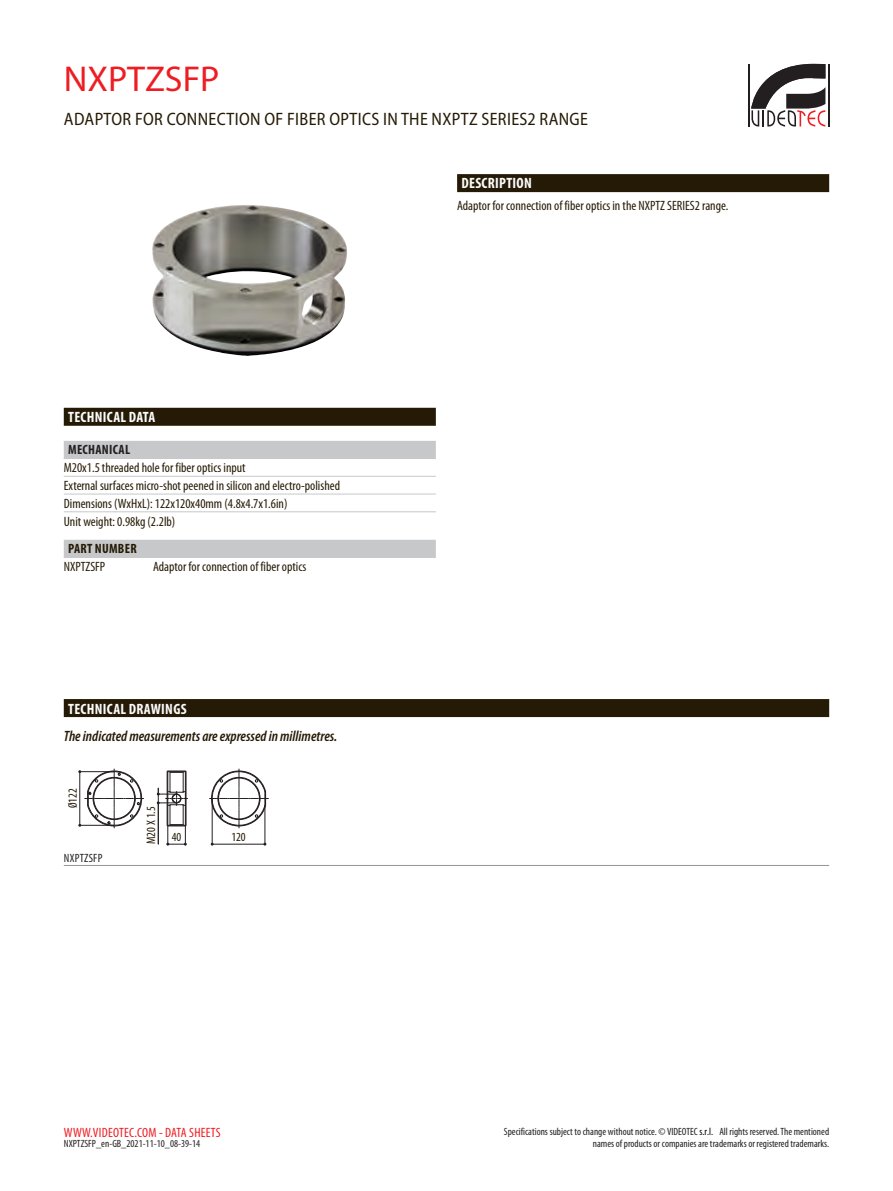
<style>
.page{position:relative;width:893px;height:1191px;background:#fff}
.page>*{position:absolute;margin:0;border:0;box-sizing:border-box;transform-origin:0 0}
.t1{font:36px "Myriad Pro";color:#ee1d23}
.t2{font:semi-condensed 18px "Myriad Pro";letter-spacing:.02em;color:#251a05}
.t3{font:italic 600 condensed 15px "Myriad Pro";color:#251a05}
.t4{font:700 condensed 15px "Myriad Pro";letter-spacing:.02em;color:#fcfcfc}
.t5{font:condensed 13.5px/17.7px "Myriad Pro";color:#251a05}
.t6{font:condensed 13.5px "Myriad Pro";letter-spacing:.02em;color:#ee1d23}
.t7{font:700 condensed 13.5px "Myriad Pro";letter-spacing:.02em;color:#231f20}
.t8{font:700 condensed 13.5px "Myriad Pro";letter-spacing:.02em;color:#251a05}
.t9{font:condensed 12.45px "Myriad Pro";color:#251a05}
.t10{font:condensed 12px "Myriad Pro";letter-spacing:.02em;color:#231f20}
.t11{font:condensed 10.5px/12.6px "Myriad Pro";color:#231f20;text-align:right}
.s1{color:#000}
</style>
<div class="page">
<hr style="left:748px;top:64px;width:2px;height:62px;background:#231f20">
<hr style="left:828px;top:64px;width:1px;height:62px;background:#231f20">
<svg style="left:751px;top:64px;width:74px;height:63px"></svg>
<img style="left:152px;top:205px;width:195px;height:151px">
<div style="left:457px;top:174px;width:372px;height:18px;background:#251a05"></div>
<div style="left:64px;top:408px;width:372px;height:18px;background:#251a05"></div>
<div style="left:64px;top:441px;width:372px;height:18px;background:#c7c8ca"></div>
<hr style="left:64px;top:476px;width:372px;height:1px;background:#c7c8ca">
<hr style="left:64px;top:494px;width:372px;height:1px;background:#c7c8ca">
<hr style="left:64px;top:511px;width:372px;height:1px;background:#c7c8ca">
<div style="left:64px;top:540px;width:372px;height:18px;background:#c7c8ca"></div>
<div style="left:64px;top:699px;width:765px;height:18px;background:#251a05"></div>
<hr style="left:212px;top:844px;width:53px;height:1px;background:#231f20">
<hr style="left:212px;top:798px;width:1px;height:46px;background:#231f20">
<hr style="left:265px;top:805px;width:1px;height:39px;background:#231f20">
<svg style="left:209px;top:768px;width:59px;height:60px"></svg>
<svg style="left:78px;top:768px;width:66px;height:60px"></svg>
<svg style="left:157px;top:770px;width:31px;height:75px"></svg>
<hr style="left:64px;top:865px;width:765px;height:1px;background:#939598">
<h1 class="t1" style="left:64px;top:59px;width:157px">NXPTZSFP</h1>
<h2 class="t2" style="left:64px;top:109px;width:526px">ADAPTOR FOR CONNECTION OF FIBER OPTICS IN THE NXPTZ SERIES2 RANGE</h2>
<p class="t4" style="left:68px;top:408px;width:89px">TECHNICAL DATA</p>
<p class="t7" style="left:68px;top:442px;width:63px">MECHANICAL</p>
<p class="t5" style="left:64px;top:459px;width:278px">M20x1.5 threaded hole for fiber optics input<br>External surfaces micro-shot peened in silicon and electro-polished Dimensions (WxHxL): 122x120x40mm (4.8x4.7x1.6in)<br>Unit weight: 0.98kg (2.2lb)</p>
<p class="t8" style="left:68px;top:541px;width:70px">PART NUMBER</p>
<p class="t5" style="left:64px;top:557px;width:43px">NXPTZSFP</p>
<p class="t5" style="left:153px;top:557px;width:155px">Adaptor for connection of fiber optics</p>
<p class="t4" style="left:68px;top:700px;width:120px">TECHNICAL DRAWINGS</p>
<p class="t3" style="left:64px;top:728px;width:275px">The indicated measurements are expressed in millimetres.</p>
<p class="t9" style="left:65px;top:808px;width:21px;rotate:-90deg">Ø122</p>
<p class="t10" style="left:64px;top:851px;width:40px">NXPTZSFP</p>
<p class="t9" style="left:144px;top:844px;width:39px;rotate:-90deg">M20 X 1.5</p>
<p class="t9" style="left:172px;top:829px;width:11px">40</p>
<p class="t9" style="left:231px;top:829px;width:16px">120</p>
<p class="t4" style="left:461px;top:175px;width:72px">DESCRIPTION</p>
<p class="t5" style="left:457px;top:197px;width:273px">Adaptor for connection of fiber optics in the NXPTZ SERIES2 range.</p>
<p class="t6" style="left:64px;top:1124px;width:158px">WWW.VIDEOTEC.COM - DATA SHEETS</p>
<p class="t11" style="left:504px;top:1124px;width:211px">Specifications subject to change without notice. © VIDEOTEC <span class="s1">s.r.l.</span></p>
<p class="t11" style="left:593px;top:1124px;width:238px">All rights reserved. The mentioned<br>names of products or companies are trademarks or registered trademarks.</p>
<p class="t11" style="left:64px;top:1137px;width:138px">NXPTZSFP_en-GB_2021-11-10_08-39-14</p>
</div>
